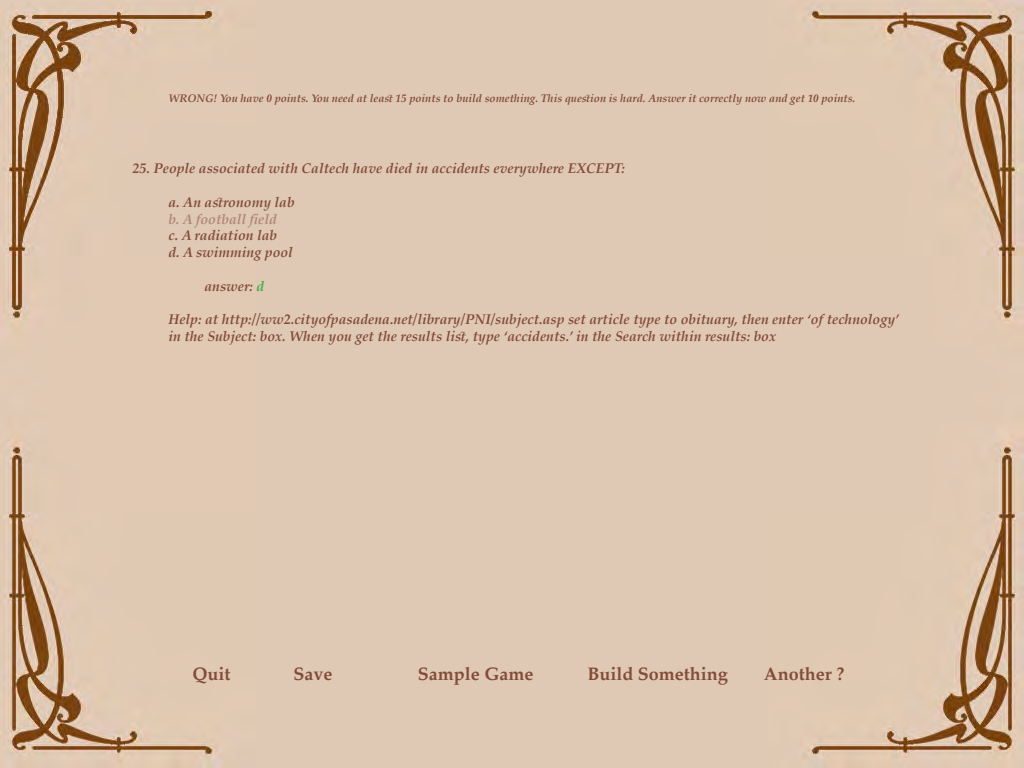
<style>
.page{position:relative;width:1024px;height:768px;background:#e0c9b4}
.page>*{position:absolute;margin:0;border:0;box-sizing:border-box;transform-origin:0 0}
.t1{font:700 18px "Palatino";color:#834c3a}
.t2{font:italic 700 14px/16.8px "Palatino";color:#834c3a}
.t3{font:italic 700 14px "Palatino";color:#b1867a}
.t4{font:italic 700 11px "Palatino";color:#834c3a}
.s1{color:#40ae49}
</style>
<div class="page">
<p class="t4" style="left:168px;top:90px;width:688px">WRONG! You have 0 points. You need at least 15 points to build something. This question is hard. Answer it correctly now and get 10 points.</p>
<p class="t2" style="left:132px;top:160px;width:494px">25. People associated with Caltech have died in accidents everywhere EXCEPT:</p>
<p class="t2" style="left:168px;top:194px;width:128px">a. An astronomy lab</p>
<p class="t3" style="left:168px;top:207px;width:110px">b. A football field</p>
<p class="t2" style="left:168px;top:227px;width:110px">c. A radiation lab</p>
<p class="t2" style="left:168px;top:244px;width:126px">d. A swimming pool</p>
<p class="t2" style="left:204px;top:278px;width:61px">answer: <span class="s1">d</span></p>
<p class="t2" style="left:168px;top:311px;width:732px">Help: at http://ww2.cityofpasadena.net/library/PNI/subject.asp set article type to obituary, then enter ‘of technology’ in the Subject: box. When you get the results list, type ‘accidents.’ in the Search within results: box</p>
<p class="t1" style="left:192px;top:658px;width:39px">Quit</p>
<p class="t1" style="left:293px;top:658px;width:41px">Save</p>
<p class="t1" style="left:418px;top:658px;width:117px">Sample Game</p>
<p class="t1" style="left:587px;top:658px;width:142px">Build Something</p>
<p class="t1" style="left:764px;top:658px;width:82px">Another ?</p>
</div>
